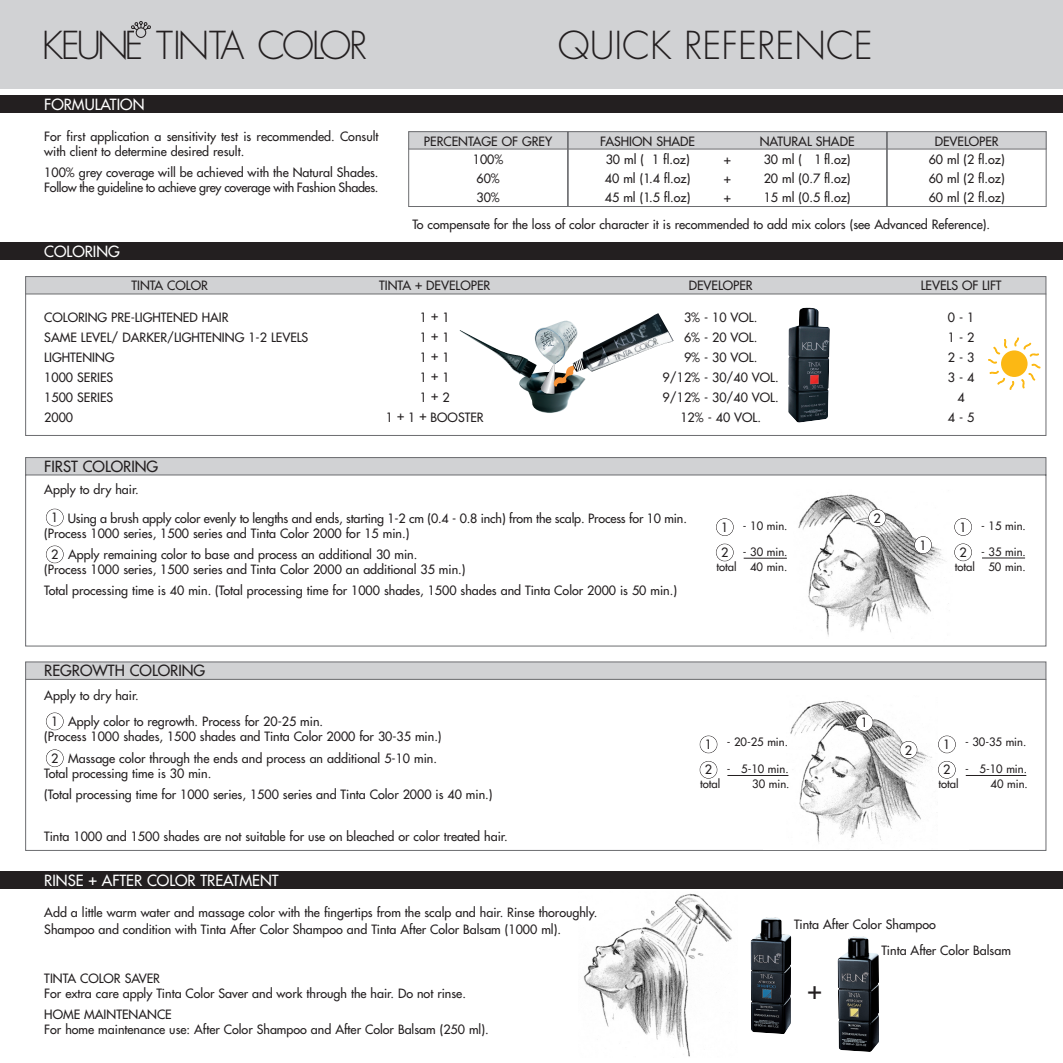
<style>
.page{position:relative;width:1063px;height:1063px;background:#fff}
.page>*{position:absolute;margin:0;border:0;box-sizing:border-box;transform-origin:0 0}
.t1{font:300 37.5px "Futura";letter-spacing:-.08em;color:#231f20}
.t2{font:300 37.5px "Futura";color:#231f20}
.t3{font:25px "Futura";color:#231f20}
.t4{font:15px "Futura";color:#fff}
.t5{font:15px "Futura";color:#231f20}
.t6{font:12.5px/20px "Futura";color:#231f20}
.t7{font:12.5px/15px "Futura";letter-spacing:-.025em;color:#231f20}
.t8{font:11.25px/14.4px "Futura";color:#231f20;text-align:right}
</style>
<div class="page">
<div style="left:1px;top:0;width:1061px;height:89px;background:#d1d2d4"></div>
<div style="left:1px;top:95px;width:1061px;height:18px;background:#231f20"></div>
<div style="left:1px;top:242px;width:1061px;height:18px;background:#231f20"></div>
<div style="left:1001px;top:350px;width:26px;height:27px;background:#fcb814;border-radius:50%"></div>
<svg style="left:988px;top:339px;width:19px;height:25px"></svg>
<svg style="left:989px;top:371px;width:25px;height:19px"></svg>
<svg style="left:1021px;top:363px;width:19px;height:25px"></svg>
<svg style="left:1014px;top:337px;width:24px;height:20px"></svg>
<div style="left:25px;top:276px;width:1021px;height:18px;background:#d1d2d4"></div>
<div style="left:25px;top:276px;width:1021px;height:160px;border:1px solid #6c6d70"></div>
<svg style="left:25px;top:457px;width:1021px;height:189px"></svg>
<div style="left:25px;top:661px;width:1021px;height:18px;background:#d1d2d4"></div>
<div style="left:25px;top:661px;width:1021px;height:189px;border:1px solid #6c6d70"></div>
<hr style="left:25px;top:679px;width:1021px;height:1px;background:#6c6d70">
<div style="left:763px;top:695px;width:205px;height:154px;background:#fff"></div>
<img style="left:788px;top:701px;width:144px;height:142px">
<div style="left:699px;top:735px;width:18px;height:18px;border:1px solid #231f20;border-radius:50%"></div>
<div style="left:699px;top:761px;width:18px;height:17px;border:1px solid #231f20;border-radius:50%"></div>
<hr style="left:727px;top:775px;width:61px;height:1px;background:#231f20">
<div style="left:899px;top:741px;width:18px;height:17px;background:#fff;border-radius:50%"></div>
<div style="left:899px;top:741px;width:18px;height:17px;border:1px solid #231f20;border-radius:50%"></div>
<div style="left:855px;top:714px;width:18px;height:17px;background:#fff;border-radius:50%"></div>
<div style="left:855px;top:713px;width:18px;height:18px;border:1px solid #231f20;border-radius:50%"></div>
<div style="left:938px;top:735px;width:17px;height:18px;border:1px solid #231f20;border-radius:50%"></div>
<div style="left:938px;top:761px;width:17px;height:17px;border:1px solid #231f20;border-radius:50%"></div>
<hr style="left:965px;top:775px;width:61px;height:1px;background:#231f20">
<div style="left:1px;top:871px;width:1061px;height:17px;background:#231f20"></div>
<img style="left:583px;top:893px;width:149px;height:164px">
<div style="left:408px;top:131px;width:638px;height:18px;background:#d1d2d4"></div>
<div style="left:408px;top:131px;width:160px;height:76px;border:1px solid #6c6d70"></div>
<hr style="left:408px;top:149px;width:638px;height:1px;background:#6c6d70">
<div style="left:568px;top:131px;width:319px;height:76px;border:1px solid #6c6d70"></div>
<div style="left:887px;top:131px;width:159px;height:76px;border:1px solid #6c6d70"></div>
<div style="left:46px;top:508px;width:18px;height:18px;border:1px solid #231f20;border-radius:50%"></div>
<div style="left:46px;top:545px;width:18px;height:18px;border:1px solid #231f20;border-radius:50%"></div>
<div style="left:46px;top:712px;width:18px;height:18px;border:1px solid #231f20;border-radius:50%"></div>
<div style="left:46px;top:749px;width:18px;height:18px;border:1px solid #231f20;border-radius:50%"></div>
<svg style="left:131px;top:21px;width:20px;height:17px"></svg>
<img style="left:750px;top:917px;width:41px;height:117px">
<img style="left:837px;top:936px;width:42px;height:116px">
<img style="left:519px;top:372px;width:52px;height:41px">
<img style="left:537px;top:320px;width:36px;height:35px">
<img style="left:459px;top:330px;width:78px;height:49px">
<img style="left:573px;top:313px;width:100px;height:59px">
<svg style="left:540px;top:355px;width:46px;height:39px"></svg>
<img style="left:788px;top:307px;width:41px;height:116px">
<hr style="left:25px;top:294px;width:1021px;height:1px;background:#6c6d70">
<h1 class="t1" style="left:42px;top:28px;width:327px">KEUNE TINTA COLOR</h1>
<h1 class="t2" style="left:557px;top:28px;width:317px">QUICK REFERENCE</h1>
<p class="t4" style="left:44px;top:97px;width:102px">FORMULATION</p>
<p class="t6" style="left:44px;top:129px;width:336px;line-height:15px">For first application a sensitivity test is recommended. Consult with client to determine desired result.</p>
<p class="t7" style="left:44px;top:166px;width:336px">100% grey coverage will be achieved with the Natural Shades.<br>Follow the guideline to achieve grey coverage with Fashion Shades.</p>
<p class="t4" style="left:44px;top:244px;width:77px">COLORING</p>
<p class="t6" style="left:424px;top:132px;width:130px">PERCENTAGE OF GREY</p>
<p class="t6" style="left:600px;top:132px;width:96px">FASHION SHADE</p>
<p class="t6" style="left:759px;top:132px;width:96px">NATURAL SHADE</p>
<p class="t6" style="left:934px;top:132px;width:65px">DEVELOPER</p>
<p class="t6" style="left:473px;top:151px;width:32px;line-height:18.8px">100%<br>60%<br>30%</p>
<p class="t6" style="left:605px;top:151px;width:87px;line-height:18.8px;text-align:justify">30 ml ( 1 fl.oz)<br>40 ml (1.4 fl.oz)<br>45 ml (1.5 fl.oz)</p>
<p class="t6" style="left:723px;top:151px;width:9px;line-height:18.8px;text-align:justify">+ + +</p>
<p class="t6" style="left:763px;top:151px;width:88px;line-height:18.8px;text-align:justify">30 ml ( 1 fl.oz)<br>20 ml (0.7 fl.oz)<br>15 ml (0.5 fl.oz)</p>
<p class="t6" style="left:928px;top:151px;width:77px;line-height:18.8px;text-align:justify">60 ml (2 fl.oz)<br>60 ml (2 fl.oz)<br>60 ml (2 fl.oz)</p>
<p class="t6" style="left:412px;top:215px;width:579px">To compensate for the loss of color character it is recommended to add mix colors (see Advanced Reference).</p>
<p class="t6" style="left:131px;top:276px;width:78px">TINTA COLOR</p>
<p class="t6" style="left:379px;top:276px;width:113px">TINTA + DEVELOPER</p>
<p class="t6" style="left:688px;top:276px;width:65px">DEVELOPER</p>
<p class="t6" style="left:920px;top:276px;width:82px">LEVELS OF LIFT</p>
<p class="t6" style="left:44px;top:308px;width:265px">COLORING PRE-LIGHTENED HAIR<br>SAME LEVEL/ DARKER/LIGHTENING 1-2 LEVELS<br>LIGHTENING<br>1000 SERIES<br>1500 SERIES<br>2000</p>
<p class="t5" style="left:44px;top:459px;width:116px">FIRST COLORING</p>
<p class="t6" style="left:44px;top:480px;width:96px">Apply to dry hair.</p>
<p class="t6" style="left:386px;top:308px;width:99px;text-align:center">1 + 1<br>1 + 1<br>1 + 1<br>1 + 1<br>1 + 2<br>1 + 1 + BOOSTER</p>
<p class="t6" style="left:662px;top:308px;width:118px;text-align:center">3% - 10 VOL.<br>6% - 20 VOL.<br>9% - 30 VOL.<br>9/12% - 30/40 VOL.<br>9/12% - 30/40 VOL.<br>12% - 40 VOL.</p>
<p class="t6" style="left:947px;top:308px;width:28px;text-align:center">0 - 1<br>1 - 2<br>2 - 3<br>3 - 4<br>4<br>4 - 5</p>
<p class="t6" style="left:44px;top:511px;width:644px;line-height:15px;text-indent:23px">Using a brush apply color evenly to lengths and ends, starting 1-2 cm (0.4 - 0.8 inch) from the scalp. Process for 10 min. (Process 1000 series, 1500 series and Tinta Color 2000 for 15 min.)</p>
<p class="t6" style="left:44px;top:547px;width:423px;line-height:15px;text-indent:24px">Apply remaining color to base and process an additional 30 min.<br>(Process 1000 series, 1500 series and Tinta Color 2000 an additional 35 min.)</p>
<p class="t6" style="left:44px;top:581px;width:634px">Total processing time is 40 min. (Total processing time for 1000 shades, 1500 shades and Tinta Color 2000 is 50 min.)</p>
<p class="t6" style="left:51px;top:508px;width:9px">1</p>
<p class="t6" style="left:51px;top:545px;width:9px">2</p>
<p class="t6" style="left:873px;top:509px;width:9px">2</p>
<p class="t6" style="left:721px;top:515px;width:9px;line-height:25.4px">1<br>2</p>
<p class="t8" style="left:981px;top:519px;width:46px">- 15 min.</p>
<p class="t8" style="left:743px;top:519px;width:46px">- 10 min.</p>
<p class="t8" style="left:716px;top:546px;width:73px">- 30 min.<br>total 40 min.</p>
<p class="t6" style="left:959px;top:515px;width:9px;line-height:25.4px">1<br>2</p>
<p class="t6" style="left:919px;top:536px;width:9px">1</p>
<p class="t8" style="left:954px;top:545px;width:73px">- 35 min.<br>total 50 min.</p>
<p class="t5" style="left:44px;top:663px;width:162px">REGROWTH COLORING</p>
<p class="t6" style="left:44px;top:715px;width:399px;line-height:15px;text-indent:24px">Apply color to regrowth. Process for 20-25 min.<br>(Process 1000 shades, 1500 shades and Tinta Color 2000 for 30-35 min.)</p>
<p class="t6" style="left:44px;top:751px;width:394px;line-height:15px;text-indent:24px">Massage color through the ends and process an additional 5-10 min.<br>Total processing time is 30 min.</p>
<p class="t6" style="left:44px;top:785px;width:450px">(Total processing time for 1000 series, 1500 series and Tinta Color 2000 is 40 min.)</p>
<p class="t6" style="left:44px;top:686px;width:96px">Apply to dry hair.</p>
<p class="t6" style="left:51px;top:712px;width:9px">1</p>
<p class="t6" style="left:51px;top:749px;width:9px">2</p>
<p class="t6" style="left:44px;top:826px;width:465px">Tinta 1000 and 1500 shades are not suitable for use on bleached or color treated hair.</p>
<p class="t4" style="left:44px;top:872px;width:236px">RINSE + AFTER COLOR TREATMENT</p>
<p class="t6" style="left:44px;top:904px;width:554px;line-height:17.5px">Add a little warm water and massage color with the fingertips from the scalp and hair. Rinse thoroughly.<br>Shampoo and condition with Tinta After Color Shampoo and Tinta After Color Balsam (1000 ml).</p>
<p class="t6" style="left:44px;top:971px;width:423px;line-height:15px">TINTA COLOR SAVER<br>For extra care apply Tinta Color Saver and work through the hair. Do not rinse.</p>
<p class="t6" style="left:44px;top:1008px;width:446px;line-height:15px">HOME MAINTENANCE<br>For home maintenance use: After Color Shampoo and After Color Balsam (250 ml).</p>
<p class="t6" style="left:860px;top:713px;width:9px">1</p>
<p class="t8" style="left:726px;top:736px;width:63px">- 20-25 min.</p>
<p class="t8" style="left:726px;top:762px;width:63px">- 5-10 min.</p>
<p class="t6" style="left:705px;top:732px;width:9px;line-height:25.4px">1<br>2</p>
<p class="t6" style="left:904px;top:740px;width:9px">2</p>
<p class="t6" style="left:943px;top:732px;width:9px;line-height:25.4px">1<br>2</p>
<p class="t8" style="left:965px;top:736px;width:63px">- 30-35 min.</p>
<p class="t8" style="left:965px;top:762px;width:63px">- 5-10 min.</p>
<p class="t8" style="left:700px;top:777px;width:22px">total</p>
<p class="t8" style="left:752px;top:777px;width:39px">30 min.</p>
<p class="t8" style="left:938px;top:777px;width:22px">total</p>
<p class="t8" style="left:990px;top:777px;width:39px">40 min.</p>
<p class="t6" style="left:881px;top:912px;width:131px;line-height:26px;text-indent:-87px">Tinta After Color Shampoo<br>Tinta After Color Balsam</p>
<h2 class="t3" style="left:807px;top:977px;width:16px">+</h2>
</div>
